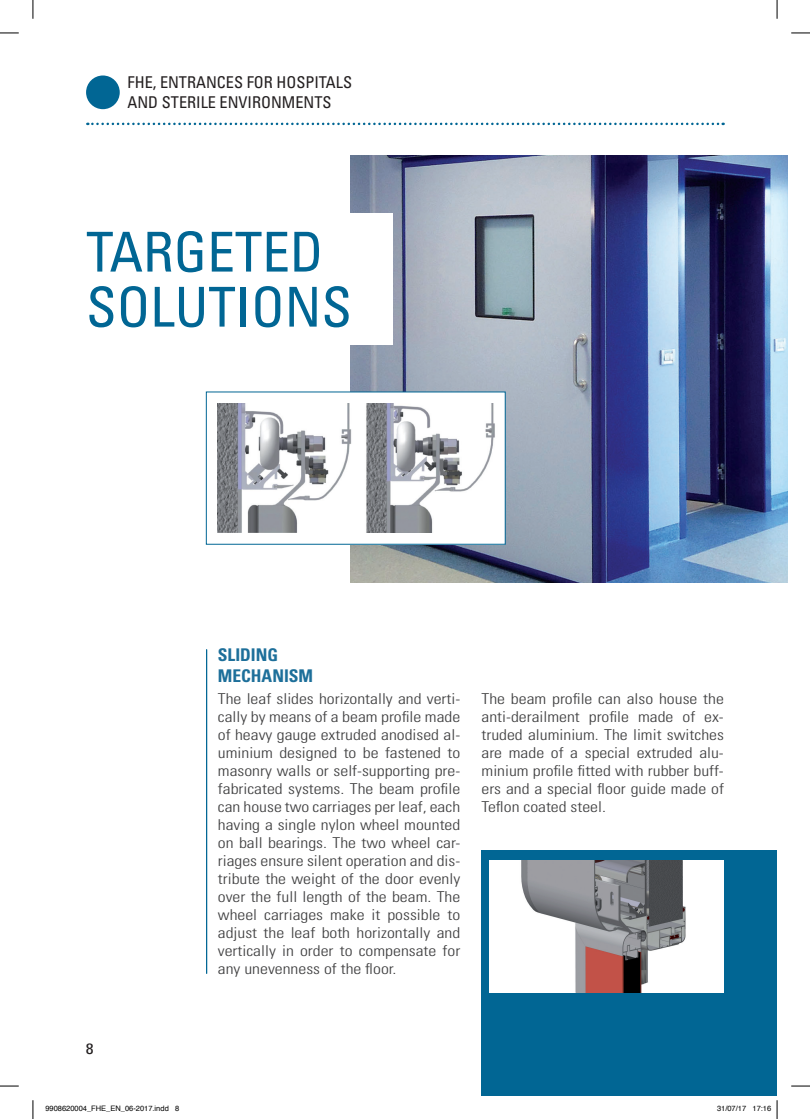
<style>
.page{position:relative;width:810px;height:1119px;background:#fff}
.page>*{position:absolute;margin:0;border:0;box-sizing:border-box;transform-origin:0 0}
.t1{font:condensed 55px/55px "Univers LT Std";color:#016694}
.t2{font:700 condensed 17.5px/21px "Univers LT Std";color:#1d6f9a}
.t3{font:condensed 16.25px/19.5px "Univers LT Std";color:#231f20}
.t4{font:300 condensed 15px/18px "Univers LT Std";color:#3e3e3f;text-align:justify;scale:1.18 1}
.t5{font:condensed 15px "Univers LT Std";color:#231f20;scale:1.18 1}
.t6{font:7.5px "Helvetica";color:#000}
</style>
<div class="page">
<img style="left:350px;top:155px;width:438px;height:427px">
<div style="left:63px;top:213px;width:330px;height:132px;background:#fff"></div>
<div style="left:482px;top:850px;width:295px;height:245px;background:#016694"></div>
<hr style="left:206px;top:649px;width:1px;height:324px;background:#016694">
<div style="left:206px;top:392px;width:299px;height:152px;background:#fff"></div>
<img style="left:218px;top:404px;width:277px;height:128px">
<div style="left:206px;top:391px;width:300px;height:153px;border:1px solid #016694"></div>
<div style="left:489px;top:859px;width:235px;height:132px;background:#fff"></div>
<img style="left:518px;top:859px;width:173px;height:132px">
<svg style="left:87px;top:123px;width:637px;height:2px"></svg>
<div style="left:86px;top:75px;width:34px;height:34px;background:#016694;border-radius:50%"></div>
<svg style="left:0;top:32px;width:19px;height:2px"></svg>
<svg style="left:791px;top:32px;width:19px;height:2px"></svg>
<svg style="left:0;top:1085px;width:19px;height:1px"></svg>
<svg style="left:791px;top:1085px;width:19px;height:1px"></svg>
<svg style="left:32px;top:0;width:2px;height:19px"></svg>
<svg style="left:32px;top:1100px;width:2px;height:18px"></svg>
<svg style="left:776px;top:0;width:2px;height:19px"></svg>
<svg style="left:776px;top:1100px;width:2px;height:18px"></svg>
<p class="t3" style="left:128px;top:73px;width:226px">FHE, ENTRANCES FOR HOSPITALS<br>AND STERILE ENVIRONMENTS</p>
<h1 class="t1" style="left:86px;top:224px;width:267px">TARGETED<br>SOLUTIONS</h1>
<p class="t5" style="left:86px;top:1039px;width:8px">8</p>
<p class="t2" style="left:218px;top:644px;width:97px">SLIDING<br>MECHANISM</p>
<p class="t4" style="left:218px;top:689px;width:207px">The leaf slides horizontally and verti&shy;cally by means of a beam profile made of heavy gauge extruded anodised al&shy;uminium designed to be fastened to masonry walls or self-supporting pre&shy;fabricated systems. The beam profile can house two carriages per leaf, each having a single nylon wheel mounted on ball bearings. The two wheel car&shy;riages ensure silent operation and dis&shy;tribute the weight of the door evenly over the full length of the beam. The wheel carriages make it possible to adjust the leaf both horizontally and vertically in order to compensate for any unevenness of the floor.</p>
<p class="t4" style="left:482px;top:689px;width:207px">The beam profile can also house the anti-derailment profile made of ex&shy;truded aluminium. The limit switches are made of a special extruded alu&shy;minium profile fitted with rubber buff&shy;ers and a special floor guide made of Teflon coated steel.</p>
<p class="t6" style="left:45px;top:1102px;width:135px">9908620004_FHE_EN_06-2017.indd 8</p>
<p class="t6" style="left:717px;top:1102px;width:56px">31/07/17 17:16</p>
</div>
